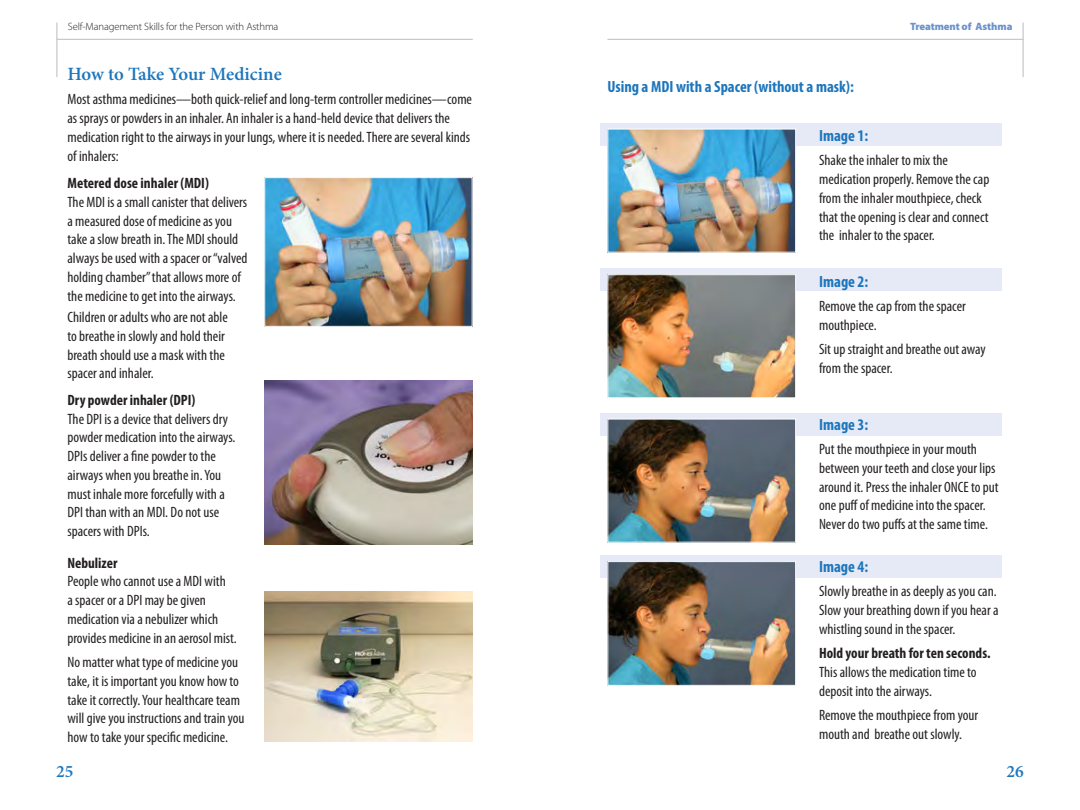
<style>
.page{position:relative;width:1080px;height:810px;background:#fff}
.page>*{position:absolute;margin:0;border:0;box-sizing:border-box;transform-origin:0 0}
.Subhead_h3{font:600 18.75px "Minion Pro";letter-spacing:-.005em;color:#1d76bc}
.t1{font:600 17.5px "Minion Pro";color:#1d76bc}
.Subhead2_h2{font:700 condensed 16.25px "Myriad Pro";color:#1d76bc}
.Text{font:condensed 15px/18.8px "Myriad Pro";color:#231f20}
.bold_text_2{font:700 condensed 15px "Myriad Pro";color:#231f20}
.t2{font:300 10.62px "Myriad Pro";letter-spacing:-.01em;color:#231f20}
.t3{font:900 10.62px "Myriad Pro";letter-spacing:-.01em;color:#6b93cd}
.s1{font-weight:700}
</style>
<div class="page">
<hr style="left:1022px;top:22px;width:2px;height:55px;background:#c7c9cb">
<hr style="left:608px;top:39px;width:416px;height:1px;background:#c7c9cb">
<hr style="left:56px;top:22px;width:2px;height:55px;background:#c7c9cb">
<hr style="left:57px;top:39px;width:416px;height:1px;background:#c7c9cb">
<img style="left:266px;top:179px;width:204px;height:146px">
<div style="left:264px;top:177px;width:208px;height:150px;border:1px solid #fff"></div>
<img style="left:264px;top:381px;width:208px;height:164px">
<div style="left:600px;top:123px;width:401px;height:23px;background:#e6eaf6"></div>
<div style="left:600px;top:555px;width:401px;height:23px;background:#e6eaf6"></div>
<div style="left:600px;top:269px;width:401px;height:22px;background:#e6eaf6"></div>
<div style="left:600px;top:413px;width:401px;height:23px;background:#e6eaf6"></div>
<img style="left:610px;top:131px;width:184px;height:119px">
<div style="left:608px;top:129px;width:188px;height:123px;border:1px solid #fff"></div>
<img style="left:610px;top:276px;width:184px;height:120px">
<div style="left:608px;top:274px;width:188px;height:124px;border:1px solid #fff"></div>
<img style="left:610px;top:421px;width:184px;height:119px">
<img style="left:610px;top:563px;width:184px;height:121px">
<div style="left:608px;top:561px;width:188px;height:125px;border:1px solid #fff"></div>
<img style="left:265px;top:591px;width:207px;height:150px">
<p class="t2" style="left:68px;top:21px;width:212px">Self-Management Skills for the Person with Asthma</p>
<h2 class="Subhead_h3" style="left:68px;top:61px;width:216px">How to Take Your Medicine</h2>
<p class="Text" style="left:68px;top:90px;width:406px">Most asthma medicines—both quick-relief and long-term controller medicines—come as sprays or powders in an inhaler. An inhaler is a hand-held device that delivers the medication right to the airways in your lungs, where it is needed. There are several kinds of inhalers:</p>
<p class="bold_text_2" style="left:68px;top:174px;width:143px">Metered dose inhaler (MDI)</p>
<p class="Text" style="left:68px;top:192px;width:181px">The MDI is a small canister that delivers a measured dose of medicine as you take a slow breath in. The MDI should always be used with a spacer or “valved holding chamber” that allows more of the medicine to get into the airways.</p>
<p class="Text" style="left:68px;top:308px;width:162px">Children or adults who are not able to breathe in slowly and hold their breath should use a mask with the spacer and inhaler.</p>
<p class="bold_text_2" style="left:68px;top:391px;width:129px">Dry powder inhaler (DPI)</p>
<p class="Text" style="left:68px;top:409px;width:168px">The DPI is a device that delivers dry powder medication into the airways.<br>DPIs deliver a fine powder to the airways when you breathe in. You must inhale more forcefully with a<br>DPI than with an MDI. Do not use spacers with DPIs.</p>
<p class="bold_text_2" style="left:68px;top:553px;width:52px">Nebulizer</p>
<p class="Text" style="left:68px;top:572px;width:169px">People who cannot use a MDI with<br>a spacer or a DPI may be given medication via a nebulizer which provides medicine in an aerosol mist.</p>
<p class="Text" style="left:68px;top:653px;width:179px">No matter what type of medicine you take, it is important you know how to take it correctly. Your healthcare team will give you instructions and train you how to take your specific medicine.</p>
<p class="t1" style="left:56px;top:759px;width:19px">25</p>
<p class="t3" style="left:910px;top:20px;width:104px">Treatment of Asthma</p>
<p class="t3" style="left:900px;top:20px;width:75px">When You Have</p>
<h3 class="Subhead2_h2" style="left:608px;top:76px;width:248px">Using a MDI with a Spacer (without a mask):</h3>
<h3 class="Subhead2_h2" style="left:819px;top:125px;width:51px">Image 1:</h3>
<p class="Text" style="left:819px;top:151px;width:172px">Shake the inhaler to mix the medication properly. Remove the cap from the inhaler mouthpiece, check that the opening is clear and connect the inhaler to the spacer.</p>
<h3 class="Subhead2_h2" style="left:819px;top:271px;width:51px">Image 2:</h3>
<p class="Text" style="left:819px;top:296px;width:148px">Remove the cap from the spacer mouthpiece.</p>
<p class="Text" style="left:819px;top:340px;width:168px">Sit up straight and breathe out away from the spacer.</p>
<h3 class="Subhead2_h2" style="left:819px;top:414px;width:51px">Image 3:</h3>
<p class="Text" style="left:819px;top:440px;width:181px">Put the mouthpiece in your mouth between your teeth and close your lips around it. Press the inhaler ONCE to put one puff of medicine into the spacer.<br>Never do two puffs at the same time.</p>
<h3 class="Subhead2_h2" style="left:819px;top:556px;width:51px">Image 4:</h3>
<p class="Text" style="left:819px;top:582px;width:181px">Slowly breathe in as deeply as you can.<br>Slow your breathing down if you hear a whistling sound in the spacer.</p>
<p class="Text" style="left:819px;top:644px;width:172px"><span class="s1">Hold your breath for ten seconds.<br></span>This allows the medication time to deposit into the airways.</p>
<p class="Text" style="left:819px;top:705px;width:161px">Remove the mouthpiece from your mouth and breathe out slowly.</p>
<p class="t1" style="left:1006px;top:759px;width:19px">26</p>
</div>
